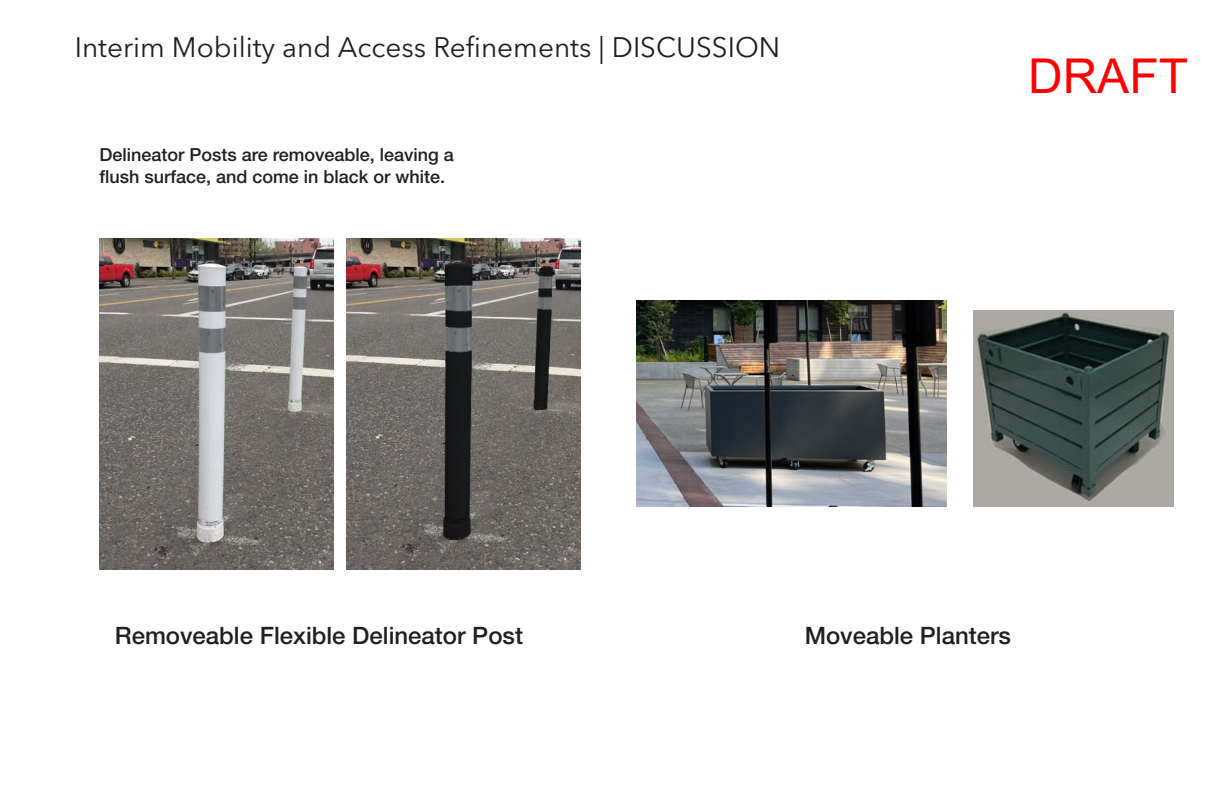
<style>
.page{position:relative;width:1224px;height:792px;background:#fff}
.page>*{position:absolute;margin:0;border:0;box-sizing:border-box;transform-origin:0 0}
.t1{font:48px "Arial";color:#f00}
.t2{font:28px "Avenir Next LT Pro";color:#231f20}
.t3{font:500 24px "Helvetica Neue LT Pro";color:#231f20}
.t4{font:500 18px/21.6px "Helvetica Neue LT Pro";color:#231f20}
</style>
<div class="page">
<img style="left:99px;top:238px;width:235px;height:331px">
<img style="left:346px;top:238px;width:235px;height:331px">
<img style="left:636px;top:301px;width:310px;height:206px">
<img style="left:973px;top:311px;width:200px;height:196px">
<p class="t2" style="left:75px;top:31px;width:707px">Interim Mobility and Access Refinements | DISCUSSION</p>
<p class="t4" style="left:99px;top:144px;width:356px">Delineator Posts are removeable, leaving a flush surface, and come in black or white.</p>
<h1 class="t1" style="left:1028px;top:43px;width:161px">DRAFT</h1>
<p class="t3" style="left:115px;top:621px;width:410px">Removeable Flexible Delineator Post</p>
<p class="t3" style="left:805px;top:621px;width:208px">Moveable Planters</p>
</div>
